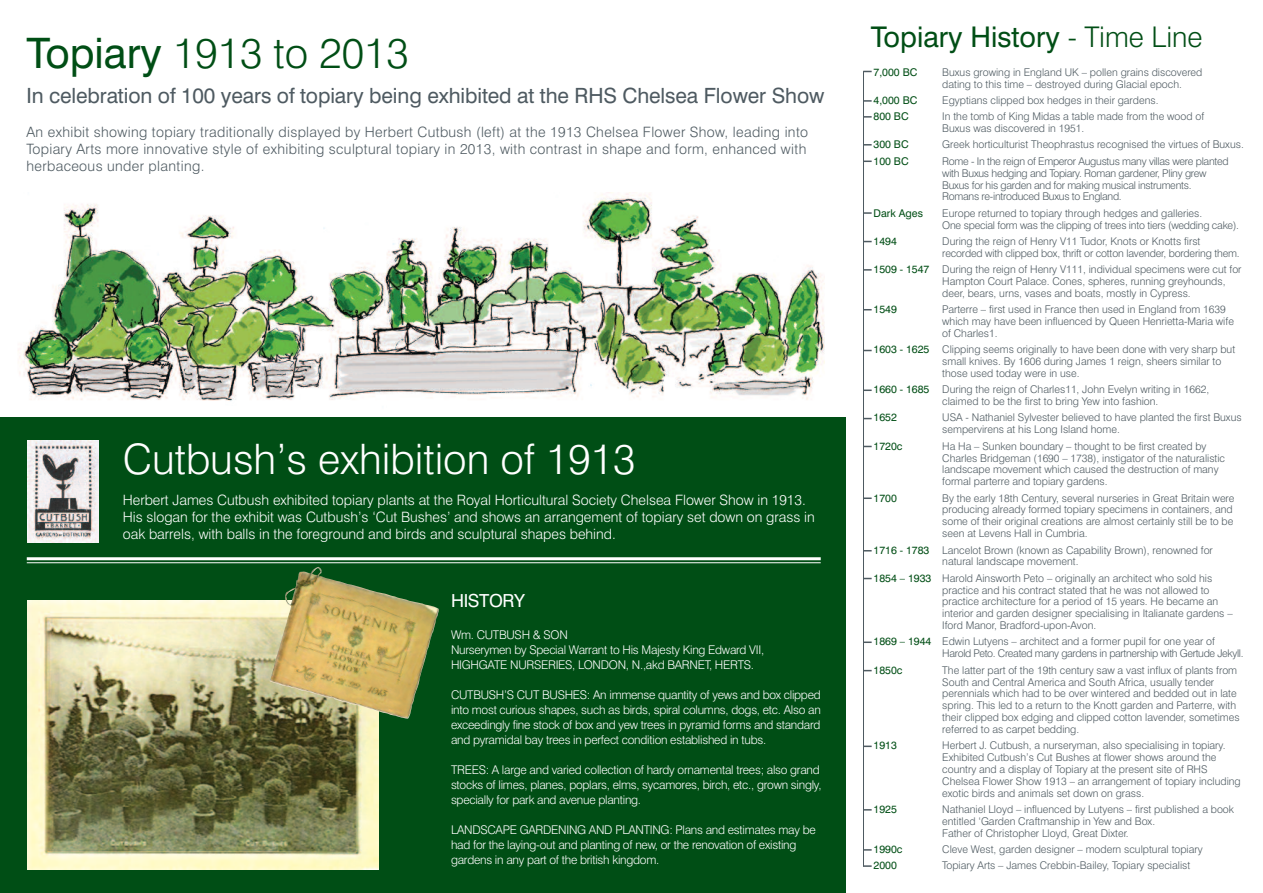
<style>
.page{position:relative;width:1263px;height:893px;background:#fff}
.page>*{position:absolute;margin:0;border:0;box-sizing:border-box;transform-origin:0 0}
.t1{font:300 42px "Swiss 721 BT";color:#fff}
.t2{font:300 42px "Swiss 721 BT";color:#004e15}
.t3{font:28.5px "Swiss 721 BT";color:#004e15}
.t4{font:21px "Swiss 721 BT";letter-spacing:-.005em;color:#4e5a61}
.t5{font:18px "Swiss 721 BT";letter-spacing:-.02em;color:#fff}
.t6{font:300 14.25px/17.1px "Swiss 721 BT";color:#fff}
.t7{font:300 14.25px/17.1px "Swiss 721 BT";letter-spacing:.025em;color:#4e5a61}
.t8{font:300 12px/15px "Swiss 721 BT";letter-spacing:-.02em;color:#fff}
.t9{font:300 10.65px/11.9px "Swiss 721 BT";color:#4e5a61}
.t10{font:300 10.65px/11.9px "Swiss 721 BT";letter-spacing:-.025em;color:#4e5a61}
.t11{font:300 10.65px/11.9px "Swiss 721 BT";letter-spacing:-.03em;color:#4e5a61}
.t12{font:300 10.65px/11.9px "Swiss 721 BT";letter-spacing:-.02em;color:#4e5a61}
.t13{font:10.65px "Swiss 721 BT";color:#004e15}
.s1{font-weight:400}
.s2{font-weight:300}
.s3{font-weight:400;color:#004e15}
</style>
<div class="page">
<div style="left:0;top:417px;width:846px;height:476px;background:#004e15"></div>
<img style="left:27px;top:601px;width:352px;height:269px">
<img style="left:18px;top:192px;width:806px;height:209px">
<img style="left:27px;top:441px;width:72px;height:101px">
<img style="left:270px;top:567px;width:169px;height:152px">
<hr style="left:27px;top:557px;width:794px;height:3px;background:#fff">
<hr style="left:27px;top:562px;width:794px;height:1px;background:#fff">
<hr style="left:863px;top:71px;width:1px;height:796px;background:#4e5a61">
<svg style="left:864px;top:100px;width:8px;height:2px"></svg>
<svg style="left:864px;top:116px;width:8px;height:2px"></svg>
<svg style="left:864px;top:144px;width:8px;height:2px"></svg>
<svg style="left:864px;top:212px;width:8px;height:2px"></svg>
<svg style="left:864px;top:269px;width:8px;height:2px"></svg>
<svg style="left:864px;top:497px;width:8px;height:2px"></svg>
<svg style="left:864px;top:641px;width:8px;height:2px"></svg>
<svg style="left:864px;top:809px;width:8px;height:2px"></svg>
<svg style="left:864px;top:849px;width:8px;height:2px"></svg>
<svg style="left:863px;top:865px;width:9px;height:2px"></svg>
<h1 class="t2" style="left:26px;top:38px;width:384px"><span class="s1">Topiary</span> 1913 to 2013</h1>
<h3 class="t4" style="left:26px;top:88px;width:799px">In celebration of 100 years of topiary being exhibited at the RHS Chelsea Flower Show</h3>
<p class="t7" style="left:26px;top:124px;width:783px">An exhibit showing topiary traditionally displayed by Herbert Cutbush (left) at the 1913 Chelsea Flower Show, leading into<br>Topiary Arts more innovative style of exhibiting sculptural topiary in 2013, with contrast in shape and form, enhanced with herbaceous under planting.</p>
<h1 class="t1" style="left:123px;top:444px;width:514px">Cutbush’s exhibition of 1913</h1>
<p class="t6" style="left:123px;top:493px;width:693px">Herbert James Cutbush exhibited topiary plants at the Royal Horticultural Society Chelsea Flower Show in 1913.<br>His slogan for the exhibit was Cutbush’s ‘Cut Bushes’ and shows an arrangement of topiary set down on grass in oak barrels, with balls in the foreground and birds and sculptural shapes behind.</p>
<h3 class="t5" style="left:451px;top:594px;width:76px">HISTORY</h3>
<p class="t8" style="left:451px;top:629px;width:315px">Wm. CUTBUSH &amp; SON<br>Nurserymen by Special Warrant to His Majesty King Edward VII,<br>HIGHGATE NURSERIES, LONDON, N.,akd BARNET, HERTS.</p>
<p class="t8" style="left:451px;top:689px;width:371px;text-align:justify">CUTBUSH’S CUT BUSHES: An immense quantity of yews and box clipped into most curious shapes, such as birds, spiral columns, dogs, etc. Also an exceedingly fine stock of box and yew trees in pyramid forms and standard and pyramidal bay trees in perfect condition established in tubs.</p>
<p class="t8" style="left:451px;top:764px;width:372px">TREES: A large and varied collection of hardy ornamental trees; also grand stocks of limes, planes, poplars, elms, sycamores, birch, etc., grown singly, specially for park and avenue planting.</p>
<p class="t8" style="left:451px;top:824px;width:366px">LANDSCAPE GARDENING AND PLANTING: Plans and estimates may be had for the laying-out and planting of new, or the renovation of existing gardens in any part of the british kingdom.</p>
<h2 class="t3" style="left:871px;top:26px;width:333px">Topiary History <span class="s2">- Time Line</span></h2>
<p class="t13" style="left:873px;top:68px;width:45px">7,000 BC</p>
<p class="t9" style="left:942px;top:67px;width:262px">Buxus growing in England UK – pollen grains discovered dating to this time – destroyed during Glacial epoch.</p>
<p class="t13" style="left:873px;top:96px;width:45px">4,000 BC</p>
<p class="t9" style="left:942px;top:95px;width:218px">Egyptians clipped box hedges in their gardens.</p>
<p class="t13" style="left:873px;top:113px;width:37px">800 BC</p>
<p class="t9" style="left:942px;top:112px;width:263px">In the tomb of King Midas a table made from the wood of<br>Buxus was discovered in 1951.</p>
<p class="t13" style="left:873px;top:141px;width:37px">300 BC</p>
<p class="t9" style="left:942px;top:140px;width:303px">Greek horticulturist Theophrastus recognised the virtues of Buxus.</p>
<p class="t13" style="left:873px;top:157px;width:37px">100 BC</p>
<p class="t10" style="left:942px;top:156px;width:288px">Rome - In the reign of Emperor Augustus many villas were planted with Buxus hedging and Topiary. Roman gardener, Pliny grew Buxus for his garden and for making musical instruments.<br>Romans re-introduced Buxus to England.</p>
<p class="t13" style="left:873px;top:209px;width:51px">Dark Ages</p>
<p class="t12" style="left:942px;top:208px;width:298px">Europe returned to topiary through hedges and galleries.<br>One special form was the clipping of trees into tiers (wedding cake).</p>
<p class="t13" style="left:873px;top:237px;width:25px">1494</p>
<p class="t9" style="left:942px;top:236px;width:299px">During the reign of Henry V11 Tudor, Knots or Knotts first recorded with clipped box, thrift or cotton lavender, bordering them.</p>
<p class="t9" style="left:942px;top:264px;width:301px;text-indent:-69px"><span class="s3">1509 - 1547</span> During the reign of Henry V111, individual specimens were cut for<br>Hampton Court Palace. Cones, spheres, running greyhounds, deer, bears, urns, vases and boats, mostly in Cypress.</p>
<p class="t13" style="left:873px;top:306px;width:25px">1549</p>
<p class="t9" style="left:942px;top:305px;width:293px">Parterre – first used in France then used in England from 1639 which may have been influenced by Queen Henrietta-Maria wife of Charles1.</p>
<p class="t9" style="left:942px;top:345px;width:294px;text-indent:-69px"><span class="s3">1603 - 1625</span> Clipping seems originally to have been done with very sharp but small knives. By 1606 during James 1 reign, sheers similar to those used today were in use.</p>
<p class="t9" style="left:942px;top:385px;width:268px;text-indent:-69px"><span class="s3">1660 - 1685</span> During the reign of Charles11, John Evelyn writing in 1662, claimed to be the first to bring Yew into fashion.</p>
<p class="t13" style="left:873px;top:414px;width:25px">1652</p>
<p class="t9" style="left:942px;top:413px;width:301px">USA - Nathaniel Sylvester believed to have planted the first Buxus sempervirens at his Long Island home.</p>
<p class="t13" style="left:873px;top:442px;width:30px">1720c</p>
<p class="t9" style="left:942px;top:441px;width:284px">Ha Ha – Sunken boundary – thought to be first created by Charles Bridgeman (1690 – 1738), instigator of the naturalistic landscape movement which caused the destruction of many formal parterre and topiary gardens.</p>
<p class="t13" style="left:873px;top:494px;width:25px">1700</p>
<p class="t9" style="left:942px;top:493px;width:294px">By the early 18th Century, several nurseries in Great Britain were producing already formed topiary specimens in containers, and some of their original creations are almost certainly still be to be seen at Levens Hall in Cumbria.</p>
<p class="t9" style="left:942px;top:545px;width:272px;text-indent:-69px"><span class="s3">1716 - 1783</span> Lancelot Brown (known as Capability Brown), renowned for natural landscape movement.</p>
<p class="t9" style="left:942px;top:573px;width:292px;text-indent:-69px"><span class="s3">1854 – 1933</span> Harold Ainsworth Peto – originally an architect who sold his practice and his contract stated that he was not allowed to practice architecture for a period of 15 years. He became an interior and garden designer specialising in Italianate gardens – Iford Manor, Bradford-upon-Avon.</p>
<p class="t11" style="left:942px;top:637px;width:303px;text-indent:-69px"><span class="s3">1869 – 1944</span> Edwin Lutyens – architect and a former pupil for one year of<br>Harold Peto. Created many gardens in partnership with Gertude Jekyll.</p>
<p class="t13" style="left:873px;top:666px;width:30px">1850c</p>
<p class="t9" style="left:942px;top:665px;width:299px">The latter part of the 19th century saw a vast influx of plants from South and Central America and South Africa, usually tender perennials which had to be over wintered and bedded out in late spring. This led to a return to the Knott garden and Parterre, with their clipped box edging and clipped cotton lavender, sometimes referred to as carpet bedding.</p>
<p class="t13" style="left:873px;top:742px;width:25px">1913</p>
<p class="t9" style="left:942px;top:741px;width:300px">Herbert J. Cutbush, a nurseryman, also specialising in topiary.<br>Exhibited Cutbush’s Cut Bushes at flower shows around the country and a display of Topiary at the present site of RHS Chelsea Flower Show 1913 – an arrangement of topiary including exotic birds and animals set down on grass.</p>
<p class="t13" style="left:873px;top:805px;width:25px">1925</p>
<p class="t9" style="left:942px;top:804px;width:293px">Nathaniel Lloyd – influenced by Lutyens – first published a book entitled ‘Garden Craftmanship in Yew and Box.<br>Father of Christopher Lloyd, Great Dixter.</p>
<p class="t13" style="left:873px;top:845px;width:30px">1990c</p>
<p class="t9" style="left:942px;top:844px;width:262px">Cleve West, garden designer – modern sculptural topiary</p>
<p class="t13" style="left:873px;top:862px;width:25px">2000</p>
<p class="t9" style="left:942px;top:861px;width:249px">Topiary Arts – James Crebbin-Bailey, Topiary specialist</p>
</div>
